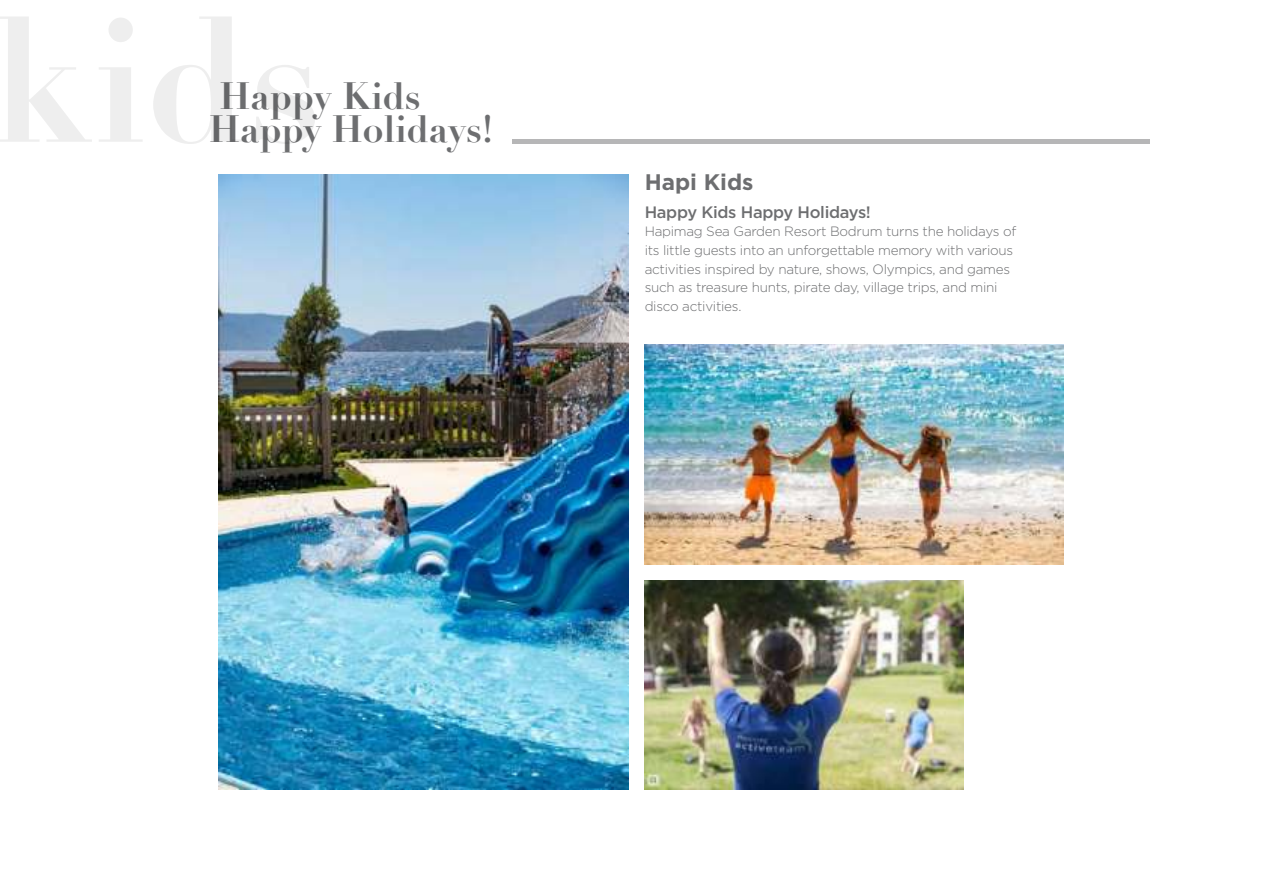
<style>
.page{position:relative;width:1263px;height:893px;background:#fff}
.page>*{position:absolute;margin:0;border:0;box-sizing:border-box;transform-origin:0 0}
.t1{font:700 37.2px/33.3px "Didot";color:#6d6e70}
.t2{font:700 22.5px "Gotham";color:#6d6e70}
.t3{font:500 16.5px "Gotham";letter-spacing:-.02em;color:#6d6e70}
.t4{font:300 13.5px/18.6px "Gotham";letter-spacing:-.02em;color:#6d6e70}
</style>
<div class="page">
<svg style="left:0;top:17px;width:315px;height:127px"></svg>
<img style="left:645px;top:580px;width:318px;height:209px">
<div style="left:513px;top:139px;width:637px;height:5px;background:#b6b6b7"></div>
<img style="left:218px;top:174px;width:410px;height:615px">
<img style="left:645px;top:344px;width:419px;height:220px">
<h1 class="t1" style="left:209px;top:84px;width:286px">Happy Kids<br>Happy Holidays!</h1>
<h2 class="t2" style="left:645px;top:171px;width:110px">Hapi Kids</h2>
<p class="t3" style="left:645px;top:205px;width:228px">Happy Kids Happy Holidays!</p>
<p class="t4" style="left:645px;top:223px;width:373px">Hapimag Sea Garden Resort Bodrum turns the holidays of its little guests into an unforgettable memory with various activities inspired by nature, shows, Olympics, and games such as treasure hunts, pirate day, village trips, and mini disco activities.</p>
</div>
